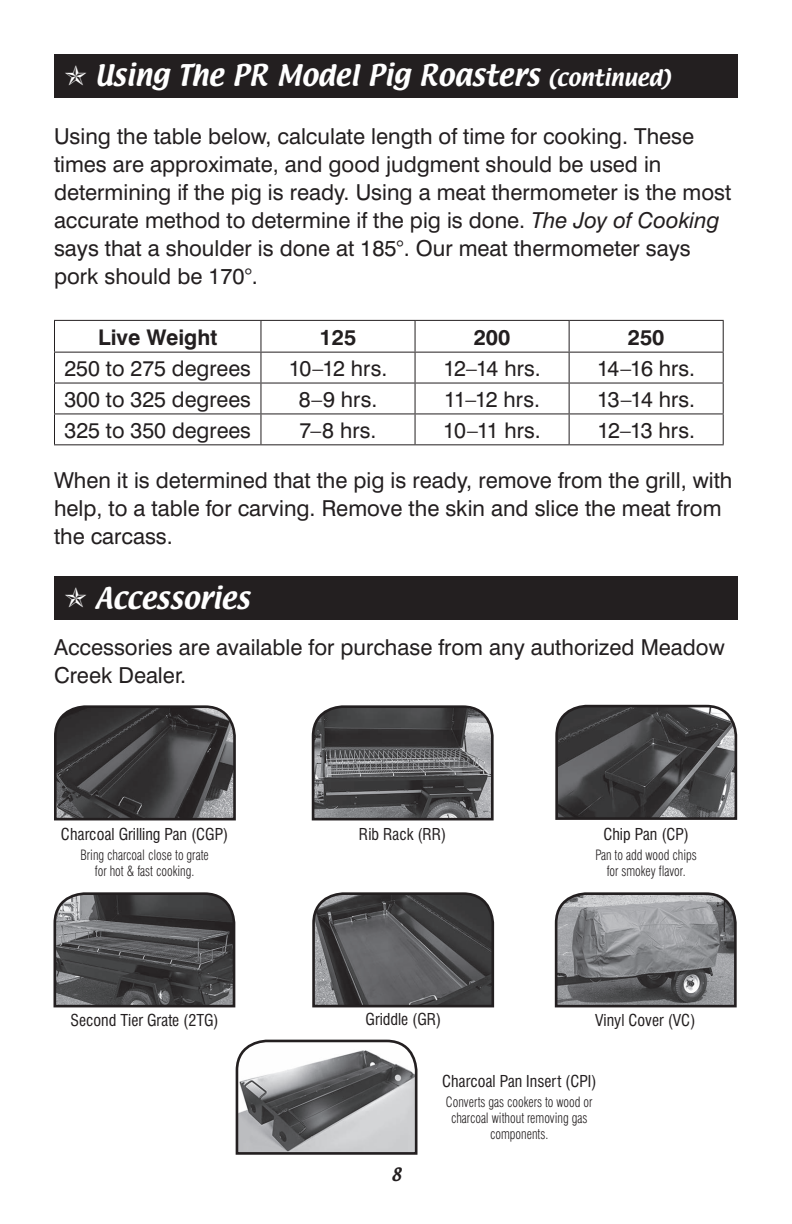
<style>
.page{position:relative;width:792px;height:1224px;background:#fff}
.page>*{position:absolute;margin:0;border:0;box-sizing:border-box;transform-origin:0 0}
.t1{font:26px "Textile";color:#fff}
.t2{font:22px/28px "Swiss 721 BT";color:#231f20}
.t3{font:21.6px "Swiss 721 BT";color:#231f20}
.t4{font:700 21.6px "Swiss 721 BT";color:#231f20}
.t5{font:condensed 16px "Swiss 721 BT";color:#231f20}
.t6{font:16px "Textile";color:#231f20}
.t7{font:300 condensed 14px/16px "Swiss 721 BT";color:#231f20;text-align:center;scale:.9 1}
.s1{font-size:20px}
.s2{font-style:italic}
</style>
<div class="page">
<hr style="left:54px;top:320px;width:207px;height:1px;background:#231f20">
<hr style="left:54px;top:321px;width:1px;height:31px;background:#231f20">
<hr style="left:261px;top:320px;width:154px;height:1px;background:#231f20">
<hr style="left:260px;top:321px;width:1px;height:31px;background:#231f20">
<hr style="left:415px;top:320px;width:154px;height:1px;background:#231f20">
<hr style="left:415px;top:321px;width:1px;height:31px;background:#231f20">
<hr style="left:569px;top:320px;width:155px;height:1px;background:#231f20">
<hr style="left:569px;top:321px;width:1px;height:31px;background:#231f20">
<hr style="left:723px;top:321px;width:1px;height:31px;background:#231f20">
<hr style="left:54px;top:352px;width:207px;height:1px;background:#231f20">
<hr style="left:54px;top:353px;width:1px;height:30px;background:#231f20">
<hr style="left:261px;top:352px;width:154px;height:1px;background:#231f20">
<hr style="left:260px;top:353px;width:1px;height:30px;background:#231f20">
<hr style="left:415px;top:352px;width:154px;height:1px;background:#231f20">
<hr style="left:415px;top:353px;width:1px;height:30px;background:#231f20">
<hr style="left:569px;top:352px;width:155px;height:1px;background:#231f20">
<hr style="left:569px;top:353px;width:1px;height:30px;background:#231f20">
<hr style="left:723px;top:353px;width:1px;height:30px;background:#231f20">
<hr style="left:54px;top:383px;width:207px;height:1px;background:#231f20">
<svg style="left:54px;top:384px;width:1px;height:29px"></svg>
<hr style="left:261px;top:383px;width:154px;height:1px;background:#231f20">
<svg style="left:260px;top:384px;width:1px;height:29px"></svg>
<hr style="left:415px;top:383px;width:154px;height:1px;background:#231f20">
<svg style="left:415px;top:384px;width:1px;height:29px"></svg>
<hr style="left:569px;top:383px;width:155px;height:1px;background:#231f20">
<svg style="left:569px;top:384px;width:1px;height:29px"></svg>
<svg style="left:723px;top:384px;width:1px;height:29px"></svg>
<hr style="left:54px;top:413px;width:207px;height:1px;background:#231f20">
<hr style="left:54px;top:414px;width:1px;height:30px;background:#231f20">
<hr style="left:261px;top:413px;width:154px;height:1px;background:#231f20">
<hr style="left:260px;top:414px;width:1px;height:30px;background:#231f20">
<hr style="left:415px;top:413px;width:154px;height:1px;background:#231f20">
<hr style="left:415px;top:414px;width:1px;height:30px;background:#231f20">
<hr style="left:569px;top:413px;width:155px;height:1px;background:#231f20">
<hr style="left:569px;top:414px;width:1px;height:30px;background:#231f20">
<hr style="left:723px;top:414px;width:1px;height:30px;background:#231f20">
<hr style="left:54px;top:444px;width:207px;height:1px;background:#231f20">
<hr style="left:261px;top:444px;width:154px;height:1px;background:#231f20">
<hr style="left:415px;top:444px;width:154px;height:1px;background:#231f20">
<hr style="left:569px;top:444px;width:155px;height:1px;background:#231f20">
<div style="left:54px;top:54px;width:684px;height:43px;background:#231f20"></div>
<div style="left:54px;top:577px;width:684px;height:43px;background:#231f20"></div>
<svg style="left:53px;top:892px;width:183px;height:116px;background:#535354"></svg>
<svg style="left:555px;top:704px;width:183px;height:116px;background:#4e4e4f"></svg>
<svg style="left:54px;top:705px;width:182px;height:116px;background:#464546"></svg>
<svg style="left:311px;top:705px;width:183px;height:116px;background:#5c5c5d"></svg>
<svg style="left:312px;top:892px;width:183px;height:116px;background:#565557"></svg>
<svg style="left:554px;top:892px;width:183px;height:116px;background:#848587"></svg>
<svg style="left:235px;top:1039px;width:183px;height:116px"></svg>
<p class="t1" style="left:95px;top:57px;width:577px">Using The PR Model Pig Roasters <span class="s1">(continued)</span></p>
<p class="t2" style="left:54px;top:122px;width:679px">Using the table below, calculate length of time for cooking. These times are approximate, and good judgment should be used in determining if the pig is ready. Using a meat thermometer is the most accurate method to determine if the pig is done. <span class="s2">The Joy of Cooking </span>says that a shoulder is done at 185°. Our meat thermometer says pork should be 170°.</p>
<p class="t4" style="left:98px;top:324px;width:121px">Live Weight</p>
<p class="t4" style="left:320px;top:324px;width:38px">125</p>
<p class="t4" style="left:474px;top:324px;width:38px">200</p>
<p class="t4" style="left:628px;top:324px;width:38px">250</p>
<p class="t3" style="left:64px;top:355px;width:188px">250 to 275 degrees</p>
<p class="t3" style="left:289px;top:355px;width:100px">10–12 hrs.</p>
<p class="t3" style="left:443px;top:355px;width:99px">12–14 hrs.</p>
<p class="t3" style="left:597px;top:355px;width:100px">14–16 hrs.</p>
<p class="t3" style="left:64px;top:386px;width:188px">300 to 325 degrees</p>
<p class="t3" style="left:299px;top:386px;width:80px">8–9 hrs.</p>
<p class="t3" style="left:444px;top:386px;width:97px">11–12 hrs.</p>
<p class="t3" style="left:597px;top:386px;width:100px">13–14 hrs.</p>
<p class="t3" style="left:64px;top:417px;width:188px">325 to 350 degrees</p>
<p class="t3" style="left:300px;top:417px;width:78px">7–8 hrs.</p>
<p class="t3" style="left:443px;top:417px;width:99px">10–11 hrs.</p>
<p class="t3" style="left:597px;top:417px;width:99px">12–13 hrs.</p>
<p class="t2" style="left:54px;top:466px;width:680px">When it is determined that the pig is ready, remove from the grill, with help, to a table for carving. Remove the skin and slice the meat from the carcass.</p>
<p class="t1" style="left:95px;top:580px;width:156px">Accessories</p>
<p class="t2" style="left:54px;top:633px;width:672px">Accessories are available for purchase from any authorized Meadow<br>Creek Dealer.</p>
<p class="t5" style="left:61px;top:825px;width:169px">Charcoal Grilling Pan (CGP)</p>
<p class="t7" style="left:80px;top:847px;width:144px">Bring charcoal close to grate for hot &amp; fast cooking.</p>
<p class="t5" style="left:71px;top:1011px;width:150px">Second Tier Grate (2TG)</p>
<p class="t5" style="left:359px;top:825px;width:89px">Rib Rack (RR)</p>
<p class="t5" style="left:603px;top:825px;width:87px">Chip Pan (CP)</p>
<p class="t7" style="left:596px;top:847px;width:114px">Pan to add wood chips for smokey flavor.</p>
<p class="t5" style="left:366px;top:1009px;width:77px">Griddle (GR)</p>
<p class="t5" style="left:595px;top:1011px;width:102px">Vinyl Cover (VC)</p>
<p class="t6" style="left:391px;top:1163px;width:12px">8</p>
<p class="t5" style="left:442px;top:1071px;width:156px">Charcoal Pan Insert (CPI)</p>
<p class="t7" style="left:446px;top:1094px;width:164px">Converts gas cookers to wood or charcoal without removing gas components.</p>
</div>
